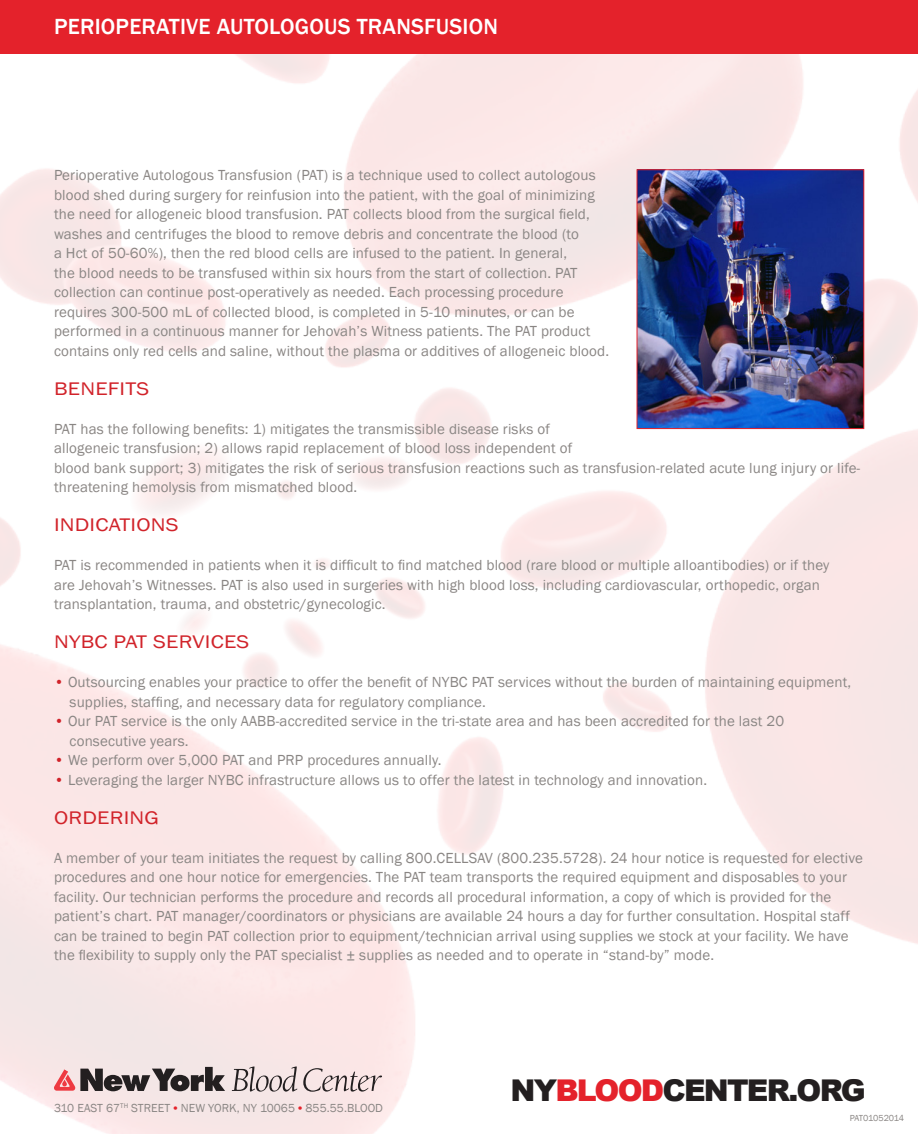
<style>
.page{position:relative;width:918px;height:1134px;background:#fff}
.page>*{position:absolute;margin:0;border:0;box-sizing:border-box;transform-origin:0 0}
.t1{font:900 30px "Arial";letter-spacing:-.06em;color:#231f20}
.t2{font:500 22.5px "Franklin Gothic";letter-spacing:.01em;color:#fff}
.t3{font:18.75px "Franklin Gothic";letter-spacing:.01em;color:#d1232a;scale:1.2 1}
.t4{font:15px/19.5px "Franklin Gothic";letter-spacing:.01em;color:#8a8684}
.t5{font:12px "Franklin Gothic";letter-spacing:.005em;color:#8a8684}
.t6{font:9px "Franklin Gothic";letter-spacing:-.03em;color:#8a8684}
.s1{color:#d1232a}
.s2{font-family:"Times";color:#e4222b}
.s3{color:#e4222b}
</style>
<div class="page">
<img style="left:0;top:54px;width:918px;height:1080px">
<img style="left:639px;top:172px;width:223px;height:255px">
<div style="left:637px;top:170px;width:227px;height:259px;border:1px solid #e4222b"></div>
<div style="left:0;top:0;width:918px;height:54px;background:#e4222b"></div>
<svg style="left:54px;top:1067px;width:171px;height:24px"></svg>
<svg style="left:232px;top:1066px;width:65px;height:26px"></svg>
<svg style="left:303px;top:1068px;width:79px;height:24px"></svg>
<p class="t2" style="left:54px;top:13px;width:446px">PERIOPERATIVE AUTOLOGOUS TRANSFUSION</p>
<p class="t4" style="left:54px;top:166px;width:557px">Perioperative Autologous Transfusion (PAT) is a technique used to collect autologous blood shed during surgery for reinfusion into the patient, with the goal of minimizing the need for allogeneic blood transfusion. PAT collects blood from the surgical field, washes and centrifuges the blood to remove debris and concentrate the blood (to<br>a Hct of 50-60%), then the red blood cells are infused to the patient. In general,<br>the blood needs to be transfused within six hours from the start of collection. PAT collection can continue post-operatively as needed. Each processing procedure requires 300-500 mL of collected blood, is completed in 5-10 minutes, or can be performed in a continuous manner for Jehovah’s Witness patients. The PAT product contains only red cells and saline, without the plasma or additives of allogeneic blood.</p>
<p class="t3" style="left:54px;top:377px;width:81px">BENEFITS</p>
<p class="t4" style="left:54px;top:419px;width:808px">PAT has the following benefits: 1) mitigates the transmissible disease risks of<br>allogeneic transfusion; 2) allows rapid replacement of blood loss independent of<br>blood bank support; 3) mitigates the risk of serious transfusion reactions such as transfusion-related acute lung injury or life&shy;threatening hemolysis from mismatched blood.</p>
<p class="t3" style="left:54px;top:513px;width:105px">INDICATIONS</p>
<p class="t4" style="left:54px;top:556px;width:777px">PAT is recommended in patients when it is difficult to find matched blood (rare blood or multiple alloantibodies) or if they are Jehovah’s Witnesses. PAT is also used in surgeries with high blood loss, including cardiovascular, orthopedic, organ transplantation, trauma, and obstetric/gynecologic.</p>
<p class="t3" style="left:54px;top:630px;width:164px">NYBC PAT SERVICES</p>
<p class="t4" style="left:54px;top:673px;width:799px"><span class="s1">•</span> Outsourcing enables your practice to offer the benefit of NYBC PAT services without the burden of maintaining equipment,</p>
<p class="t4" style="left:70px;top:692px;width:418px">supplies, staffing, and necessary data for regulatory compliance.</p>
<p class="t4" style="left:54px;top:712px;width:732px"><span class="s1">•</span> Our PAT service is the only AABB-accredited service in the tri-state area and has been accredited for the last 20</p>
<p class="t4" style="left:70px;top:731px;width:120px">consecutive years.</p>
<p class="t4" style="left:54px;top:751px;width:389px"><span class="s1">•</span> We perform over 5,000 PAT and PRP procedures annually.</p>
<p class="t4" style="left:54px;top:770px;width:655px"><span class="s1">•</span> Leveraging the larger NYBC infrastructure allows us to offer the latest in technology and innovation.</p>
<p class="t3" style="left:54px;top:806px;width:89px">ORDERING</p>
<p class="t4" style="left:54px;top:848px;width:810px">A member of your team initiates the request by calling 800.CELLSAV (800.235.5728). 24 hour notice is requested for elective procedures and one hour notice for emergencies. The PAT team transports the required equipment and disposables to your facility. Our technician performs the procedure and records all procedural information, a copy of which is provided for the patient’s chart. PAT manager/coordinators or physicians are available 24 hours a day for further consultation. Hospital staff can be trained to begin PAT collection prior to equipment/technician arrival using supplies we stock at your facility. We have the flexibility to supply only the PAT specialist ± supplies as needed and to operate in “stand-by” mode.</p>
<p class="t5" style="left:54px;top:1100px;width:331px">310 EAST 67<sup>TH</sup> STREET <span class="s2">•</span> NEW YORK, NY 10065 <span class="s2">•</span> 855.55.BLOOD</p>
<p class="t1" style="left:511px;top:1069px;width:357px">NY<span class="s3">BLOOD</span>CENTER.ORG</p>
<p class="t6" style="left:850px;top:1113px;width:56px">PAT01052014</p>
</div>
